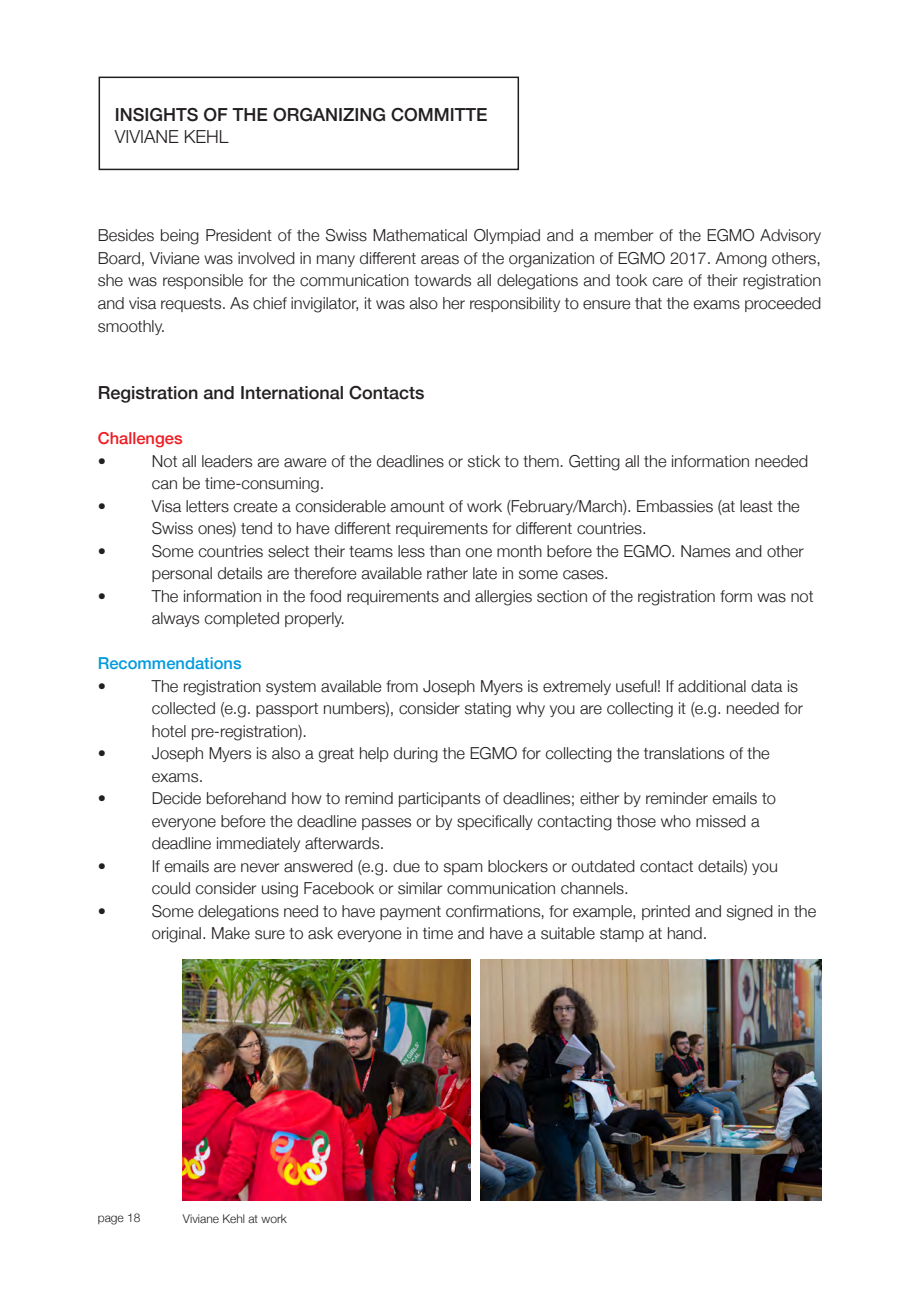
<style>
.page{position:relative;width:919px;height:1289px;background:#fff}
.page>*{position:absolute;margin:0;border:0;box-sizing:border-box;transform-origin:0 0}
.t1{font:500 18px "Helvetica Neue";color:#231f20}
.t2{font:300 18px "Helvetica Neue";color:#231f20}
.t3{font:300 16.5px/22.5px "Helvetica Neue";color:#231f20}
.t4{font:500 16.5px "Helvetica Neue";color:#009bde}
.t5{font:500 16.5px "Helvetica Neue";color:#ee1d23}
.t6{font:300 12px "Helvetica Neue";color:#231f20}
</style>
<div class="page">
<img style="left:480px;top:959px;width:341px;height:241px">
<div style="left:99px;top:77px;width:420px;height:93px;border:2px solid #231f20"></div>
<img style="left:183px;top:959px;width:288px;height:241px">
<p class="t1" style="left:115px;top:100px;width:374px">INSIGHTS OF THE ORGANIZING COMMITTE</p>
<p class="t2" style="left:115px;top:122px;width:115px">VIVIANE KEHL</p>
<p class="t3" style="left:98px;top:223px;width:724px;text-align:justify">Besides being President of the Swiss Mathematical Olympiad and a member of the EGMO Advisory Board, Viviane was involved in many different areas of the organization of EGMO 2017. Among others, she was responsible for the communication towards all delegations and took care of their registration and visa requests. As chief invigilator, it was also her responsibility to ensure that the exams proceeded smoothly.</p>
<p class="t1" style="left:98px;top:378px;width:328px">Registration and International Contacts</p>
<p class="t5" style="left:98px;top:425px;width:86px">Challenges</p>
<p class="t3" style="left:98px;top:448px;width:10px">•</p>
<p class="t3" style="left:152px;top:448px;width:657px">Not all leaders are aware of the deadlines or stick to them. Getting all the information needed can be time-consuming.</p>
<p class="t3" style="left:98px;top:493px;width:10px">•</p>
<p class="t3" style="left:152px;top:493px;width:649px">Visa letters create a considerable amount of work (February/March). Embassies (at least the<br>Swiss ones) tend to have different requirements for different countries.</p>
<p class="t3" style="left:98px;top:538px;width:10px">•</p>
<p class="t3" style="left:152px;top:538px;width:653px">Some countries select their teams less than one month before the EGMO. Names and other personal details are therefore available rather late in some cases.</p>
<p class="t3" style="left:98px;top:583px;width:10px">•</p>
<p class="t3" style="left:152px;top:583px;width:663px">The information in the food requirements and allergies section of the registration form was not always completed properly.</p>
<p class="t4" style="left:98px;top:650px;width:145px">Recommendations</p>
<p class="t3" style="left:98px;top:673px;width:10px">•</p>
<p class="t3" style="left:152px;top:673px;width:652px">The registration system available from Joseph Myers is extremely useful! If additional data is collected (e.g. passport numbers), consider stating why you are collecting it (e.g. needed for hotel pre-registration).</p>
<p class="t3" style="left:98px;top:740px;width:10px">•</p>
<p class="t3" style="left:152px;top:740px;width:619px">Joseph Myers is also a great help during the EGMO for collecting the translations of the exams.</p>
<p class="t3" style="left:98px;top:785px;width:10px">•</p>
<p class="t3" style="left:152px;top:785px;width:625px">Decide beforehand how to remind participants of deadlines; either by reminder emails to everyone before the deadline passes or by specifically contacting those who missed a deadline immediately afterwards.</p>
<p class="t3" style="left:98px;top:853px;width:10px">•</p>
<p class="t3" style="left:152px;top:853px;width:627px">If emails are never answered (e.g. due to spam blockers or outdated contact details) you could consider using Facebook or similar communication channels.</p>
<p class="t3" style="left:98px;top:898px;width:10px">•</p>
<p class="t3" style="left:152px;top:898px;width:665px">Some delegations need to have payment confirmations, for example, printed and signed in the original. Make sure to ask everyone in time and have a suitable stamp at hand.</p>
<p class="t6" style="left:98px;top:1208px;width:44px">page 18</p>
<p class="t6" style="left:183px;top:1209px;width:105px">Viviane Kehl at work</p>
</div>
